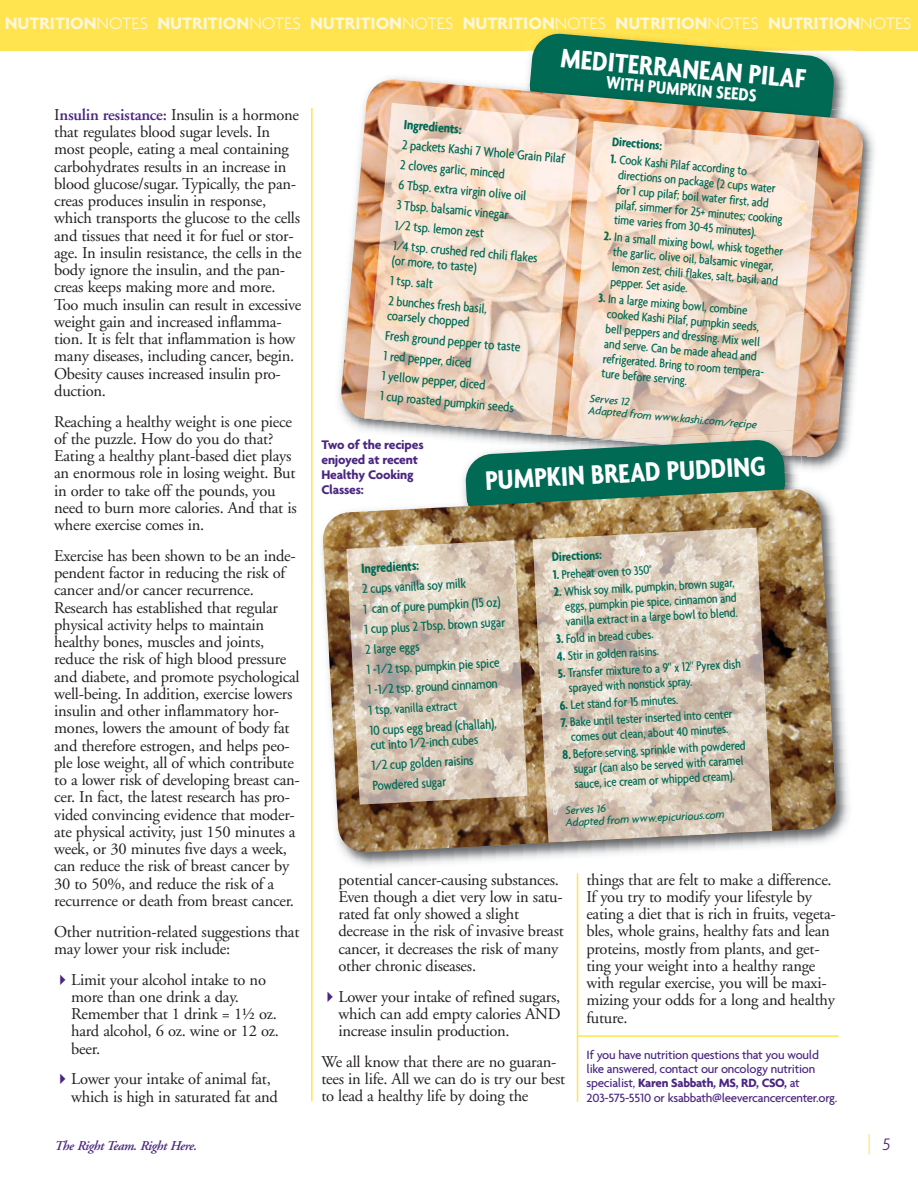
<style>
.page{position:relative;width:918px;height:1188px;background:#fff}
.page>*{position:absolute;margin:0;border:0;box-sizing:border-box;transform-origin:0 0}
.t1{font:700 condensed 28.95px "Agenda";color:#fff}
.t2{font:700 condensed 18.9px "Agenda";color:#fff}
.t3{font:700 18px "Agenda";color:#fff7da}
.t4{font:italic 300 18px "Agenda";color:#4b2682}
.t5{font:16.5px/17.2px "Adobe Garamond";letter-spacing:-.015em;color:#231f20}
.t6{font:500 condensed 14.25px/20.2px "Agenda";color:#006a55}
.t7{font:700 condensed 14.25px "Agenda";color:#006a55}
.t8{font:500 condensed 13.5px/15px "Agenda";color:#006a55}
.t9{font:700 13.5px/15px "Agenda";letter-spacing:-.015em;color:#4b2682}
.t10{font:italic 600 13.5px "Adobe Garamond";letter-spacing:-.025em;color:#4b2682}
.t11{font:700 condensed 13.5px "Agenda";color:#006a55}
.t12{font:500 12.9px/14.2px "Agenda";letter-spacing:-.02em;color:#4b2682}
.t13{font:italic 500 11.7px/12px "Agenda";color:#006a55}
.t14{font:italic 500 11.55px/12px "Agenda";color:#006a55}
.s1{font-weight:300}
.s2{font-weight:600;color:#4b2682}
.s3{font-weight:700}
.s4{font-size:14.25px}
</style>
<div class="page">
<div style="left:0;top:0;width:918px;height:50px;background:#ffe44f"></div>
<svg style="left:869px;top:1134px;width:1px;height:20px"></svg>
<hr style="left:311px;top:108px;width:2px;height:993px;background:#ffe44f">
<img style="left:527px;top:22px;width:27px;height:7px">
<img style="left:556px;top:25px;width:48px;height:4px">
<svg style="left:529px;top:33px;width:306px;height:35px"></svg>
<img style="left:338px;top:68px;width:537px;height:402px">
<img style="left:340px;top:78px;width:524px;height:381px">
<img style="left:364px;top:434px;width:187px;height:1px">
<img style="left:364px;top:103px;width:215px;height:331px">
<img style="left:566px;top:121px;width:253px;height:319px">
<hr style="left:577px;top:873px;width:1px;height:229px;background:#ffe44f">
<hr style="left:577px;top:1035px;width:262px;height:2px;background:#ffe44f">
<img style="left:786px;top:440px;width:16px;height:34px">
<img style="left:792px;top:430px;width:9px;height:26px">
<img style="left:614px;top:430px;width:180px;height:25px">
<svg style="left:465px;top:439px;width:321px;height:42px;background:#318372"></svg>
<img style="left:344px;top:481px;width:505px;height:386px">
<div style="left:467px;top:483px;width:318px;height:5px;background:#006a55"></div>
<img style="left:322px;top:488px;width:514px;height:365px">
<img style="left:346px;top:540px;width:182px;height:265px">
<img style="left:533px;top:528px;width:239px;height:315px">
<p class="t3" style="left:5px;top:16px;width:908px">NUTRITION<span class="s1">NOTES</span> NUTRITION<span class="s1">NOTES</span> NUTRITION<span class="s1">NOTES</span> NUTRITION<span class="s1">NOTES</span> NUTRITION<span class="s1">NOTES</span> NUTRITION<span class="s1">NOTES</span></p>
<p class="t5" style="left:54px;top:108px;width:249px">I<span class="s2">nsulin resistance:</span> Insulin is a hormone that regulates blood sugar levels. In most people, eating a meal containing carbohydrates results in an increase in blood glucose/sugar. Typically, the pan&shy;creas produces insulin in response, which transports the glucose to the cells and tissues that need it for fuel or stor&shy;age. In insulin resistance, the cells in the body ignore the insulin, and the pan&shy;creas keeps making more and more.<br>Too much insulin can result in excessive weight gain and increased inflamma&shy;tion. It is felt that inflammation is how many diseases, including cancer, begin.<br>Obesity causes increased insulin pro&shy;duction.</p>
<p class="t5" style="left:54px;top:414px;width:244px">Reaching a healthy weight is one piece of the puzzle. How do you do that?<br>Eating a healthy plant-based diet plays an enormous role in losing weight. But in order to take off the pounds, you need to burn more calories. And that is where exercise comes in.</p>
<p class="t5" style="left:54px;top:549px;width:247px">Exercise has been shown to be an inde&shy;pendent factor in reducing the risk of cancer and/or cancer recurrence.<br>Research has established that regular physical activity helps to maintain healthy bones, muscles and joints, reduce the risk of high blood pressure and diabete, and promote psychological well-being. In addition, exercise lowers insulin and other inflammatory hor&shy;mones, lowers the amount of body fat and therefore estrogen, and helps peo&shy;ple lose weight, all of which contribute to a lower risk of developing breast can&shy;cer. In fact, the latest research has pro&shy;vided convincing evidence that moder&shy;ate physical activity, just 150 minutes a week, or 30 minutes five days a week, can reduce the risk of breast cancer by 30 to 50%, and reduce the risk of a recurrence or death from breast cancer.</p>
<p class="t5" style="left:54px;top:924px;width:247px">Other nutrition-related suggestions that may lower your risk include:</p>
<p class="t5" style="left:71px;top:972px;width:209px">Limit your alcohol intake to no more than one drink a day.<br>Remember that 1 drink = 1½ oz. hard alcohol, 6 oz. wine or 12 oz. beer.</p>
<p class="t5" style="left:71px;top:1072px;width:208px">Lower your intake of animal fat, which is high in saturated fat and</p>
<h1 class="t1" style="left:561px;top:47px;width:248px;rotate:5deg">MEDITERRANEAN PILAF</h1>
<p class="t2" style="left:607px;top:75px;width:152px;rotate:5deg">WITH PUMPKIN SEEDS</p>
<p class="t7" style="left:404px;top:119px;width:60px;rotate:5deg">Ingredients:</p>
<p class="t6" style="left:403px;top:135px;width:165px;rotate:5deg">2 packets Kashi 7 Whole Grain Pilaf<br>2 cloves garlic, minced<br>6 Tbsp. extra virgin olive oil<br>3 Tbsp. balsamic vinegar<br>1/2 tsp. lemon zest<br>1/4 tsp. crushed red chili flakes</p>
<p class="t11" style="left:613px;top:136px;width:52px;rotate:5deg">Directions:</p>
<p class="t8" style="left:620px;top:153px;width:169px;text-indent:-9px;rotate:5deg"><span class="s3">1.</span> Cook Kashi Pilaf according to directions on package (2 cups water for 1 cup pilaf; boil water first, add pilaf, simmer for 25+ minutes; cooking time varies from 30-45 minutes).</p>
<p class="t8" style="left:615px;top:230px;width:171px;text-indent:-10px;rotate:5deg"><span class="s3">2.</span> In a small mixing bowl, whisk together the garlic, olive oil, balsamic vinegar, lemon zest, chili flakes, salt, basil, and pepper. Set aside.</p>
<p class="t8" style="left:609px;top:292px;width:166px;text-indent:-10px;rotate:5deg"><span class="s3">3.</span> In a large mixing bowl, combine cooked Kashi Pilaf, pumpkin seeds, bell peppers and dressing. Mix well and serve. Can be made ahead and refrigerated. Bring to room tempera&shy;ture before serving.</p>
<p class="t13" style="left:590px;top:393px;width:171px;rotate:5deg">Serves 12<br>Adapted from www.kashi.com/recipe</p>
<h1 class="t1" style="left:485px;top:470px;width:282px;rotate:-3deg">PUMPKIN BREAD PUDDING</h1>
<p class="t6" style="left:393px;top:251px;width:100px;rotate:5deg">(or more, to taste)<br>1 tsp. salt<br>2 bunches fresh basil,</p>
<p class="t6" style="left:388px;top:306px;width:137px;rotate:5deg">coarsely chopped<br>Fresh ground pepper to taste<br>1 red pepper, diced<br>1 yellow pepper, diced<br>1 cup roasted pumpkin seeds</p>
<p class="t9" style="left:322px;top:438px;width:104px">Two of the recipes enjoyed at recent<br>Healthy Cooking<br>Classes:</p>
<p class="t7" style="left:361px;top:563px;width:60px;rotate:-3deg">Ingredients:</p>
<p class="t6" style="left:362px;top:580px;width:143px;rotate:-3deg">2 cups vanilla soy milk<br>1 can of pure pumpkin (15 oz)<br>1 cup plus 2 Tbsp. brown sugar<br>2 large eggs<br>1 -1/2 tsp. pumpkin pie spice<br>1 -1/2 tsp. ground cinnamon</p>
<p class="t8" style="left:368px;top:704px;width:90px;rotate:-3deg"><span class="s4">1 tsp.</span> vanilla extract</p>
<p class="t6" style="left:369px;top:724px;width:129px;line-height:14.9px;rotate:-3deg">10 cups egg bread (challah), cut into 1/2-inch cubes</p>
<p class="t6" style="left:371px;top:756px;width:104px;rotate:-3deg">1/2 cup golden raisins<br>Powdered sugar</p>
<p class="t11" style="left:552px;top:552px;width:52px;rotate:-3deg">Directions:</p>
<p class="t8" style="left:552px;top:568px;width:101px;rotate:-3deg"><span class="s3">1.</span> Preheat oven to 350°</p>
<p class="t8" style="left:564px;top:585px;width:174px;text-align:justify;text-indent:-10px;rotate:-3deg"><span class="s3">2.</span> Whisk soy milk, pumpkin, brown sugar, eggs, pumpkin pie spice, cinnamon and vanilla extract in a large bowl to blend.</p>
<p class="t8" style="left:556px;top:633px;width:99px;rotate:-3deg"><span class="s3">3.</span> Fold in bread cubes.</p>
<p class="t8" style="left:557px;top:650px;width:103px;rotate:-3deg"><span class="s3">4.</span> Stir in golden raisins.</p>
<p class="t8" style="left:568px;top:666px;width:175px;text-indent:-10px;rotate:-3deg"><span class="s3">5.</span> Transfer mixture to a 9" x 12" Pyrex dish sprayed with nonstick spray.</p>
<p class="t8" style="left:559px;top:699px;width:120px;rotate:-3deg"><span class="s3">6.</span> Let stand for 15 minutes.</p>
<p class="t8" style="left:560px;top:716px;width:174px;text-align:center;rotate:-3deg"><span class="s3">7.</span> Bake until tester inserted into center comes out clean, about 40 minutes.</p>
<p class="t8" style="left:562px;top:748px;width:185px;text-align:center;rotate:-3deg"><span class="s3">8.</span> Before serving, sprinkle with powdered sugar (can also be served with caramel sauce, ice cream or whipped cream).</p>
<p class="t14" style="left:565px;top:805px;width:161px;rotate:-3deg">Serves 16<br>Adapted from www.epicurious.com</p>
<p class="t5" style="left:338px;top:872px;width:227px">potential cancer-causing substances.<br>Even though a diet very low in satu&shy;rated fat only showed a slight decrease in the risk of invasive breast cancer, it decreases the risk of many other chronic diseases.</p>
<p class="t5" style="left:338px;top:989px;width:224px;text-align:justify">Lower your intake of refined sugars, which can add empty calories AND increase insulin production.</p>
<p class="t5" style="left:321px;top:1055px;width:245px">We all know that there are no guaran&shy;tees in life. All we can do is try our best to lead a healthy life by doing the</p>
<p class="t5" style="left:586px;top:872px;width:251px">things that are felt to make a difference.<br>If you try to modify your lifestyle by eating a diet that is rich in fruits, vegeta&shy;bles, whole grains, healthy fats and lean proteins, mostly from plants, and get&shy;ting your weight into a healthy range with regular exercise, you will be maxi&shy;mizing your odds for a long and healthy future.</p>
<p class="t12" style="left:587px;top:1049px;width:252px">If you have nutrition questions that you would like answered, contact our oncology nutrition specialist, <span class="s3">Karen Sabbath, MS, RD, CSO,</span> at 203-575-5510 or ksabbath@leevercancercenter.org.</p>
<p class="t10" style="left:54px;top:1140px;width:144px">The Right Team. Right Here.</p>
<p class="t4" style="left:882px;top:1137px;width:10px">5</p>
</div>
